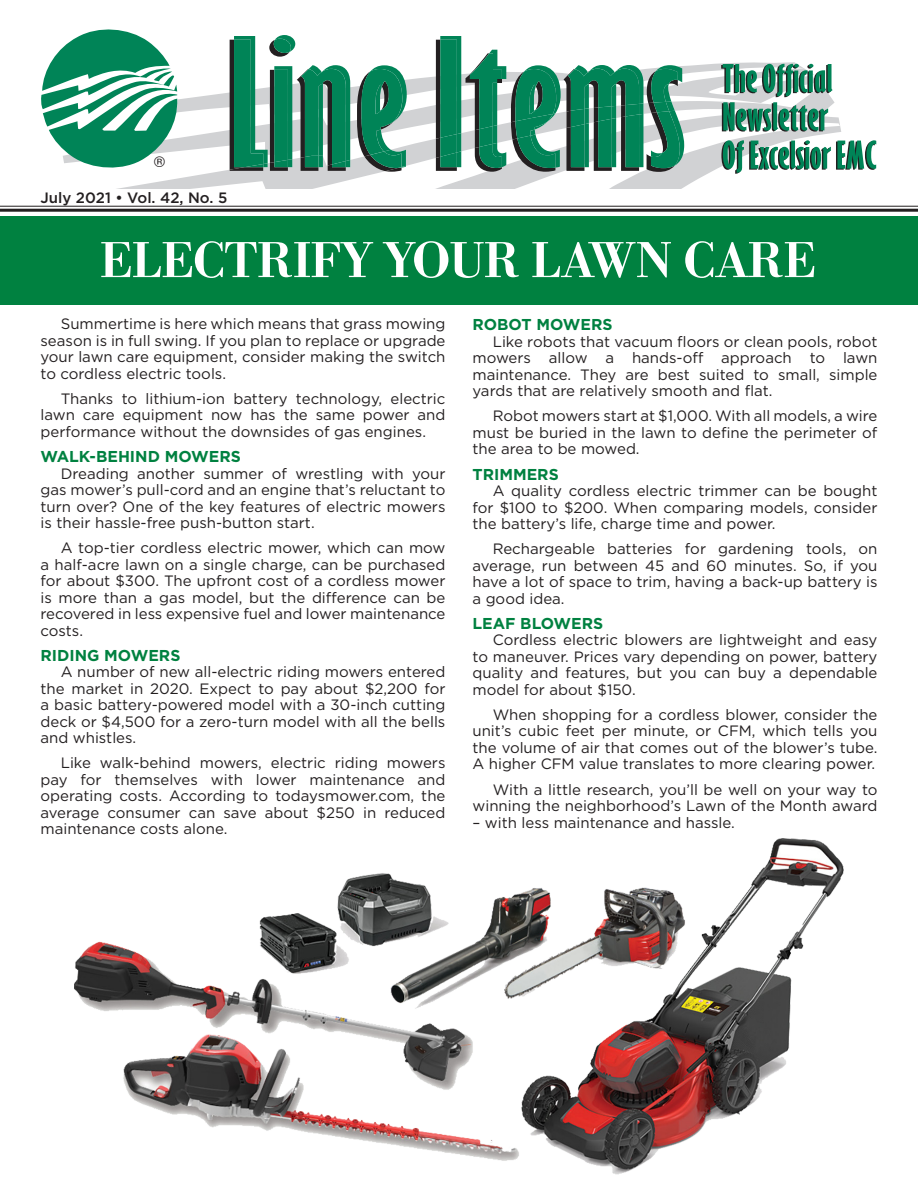
<style>
.page{position:relative;width:918px;height:1188px;background:#fff}
.page>*{position:absolute;margin:0;border:0;box-sizing:border-box;transform-origin:0 0}
.t1{font:500 52.5px "Bodoni URW";letter-spacing:-.02em;color:#fff}
.t2{font:700 15.75px "Gotham";color:#008140}
.t3{font:15px/16.5px "Gotham";color:#231f20;text-align:justify}
.t4{font:500 15px "Gotham";color:#231f20}
.t5{font:14.7px "Helvetica";color:#231f20}
</style>
<div class="page">
<div style="left:0;top:216px;width:918px;height:89px;background:#008140"></div>
<svg style="left:41px;top:29px;width:835px;height:160px"></svg>
<hr style="left:0;top:206px;width:918px;height:1px;background:#231f20">
<hr style="left:0;top:209px;width:918px;height:3px;background:#231f20">
<img style="left:74px;top:838px;width:770px;height:337px">
<p class="t5" style="left:154px;top:151px;width:12px">®</p>
<p class="t4" style="left:40px;top:187px;width:188px">July 2021 • Vol. 42, No. 5</p>
<p class="t1" style="left:100px;top:229px;width:718px">ELECTRIFY YOUR LAWN CARE</p>
<p class="t3" style="left:40px;top:315px;width:407px;text-indent:20px">Summertime is here which means that grass mowing season is in full swing. If you plan to replace or upgrade your lawn care equipment, consider making the switch to cordless electric tools.</p>
<p class="t3" style="left:40px;top:390px;width:407px;text-indent:20px">Thanks to lithium-ion battery technology, electric lawn care equipment now has the same power and performance without the downsides of gas engines.</p>
<p class="t2" style="left:40px;top:446px;width:202px">WALK-BEHIND MOWERS</p>
<p class="t3" style="left:40px;top:465px;width:407px;text-indent:20px">Dreading another summer of wrestling with your gas mower’s pull-cord and an engine that’s reluctant to turn over? One of the key features of electric mowers is their hassle-free push-button start.</p>
<p class="t3" style="left:40px;top:539px;width:407px;text-indent:20px">A top-tier cordless electric mower, which can mow a half-acre lawn on a single charge, can be purchased for about $300. The upfront cost of a cordless mower is more than a gas model, but the difference can be recovered in less expensive fuel and lower maintenance costs.</p>
<p class="t2" style="left:40px;top:645px;width:141px">RIDING MOWERS</p>
<p class="t3" style="left:40px;top:663px;width:406px;text-indent:20px">A number of new all-electric riding mowers entered the market in 2020. Expect to pay about $2,200 for a basic battery-powered model with a 30-inch cutting deck or $4,500 for a zero-turn model with all the bells and whistles.</p>
<p class="t3" style="left:40px;top:755px;width:407px;text-indent:20px">Like walk-behind mowers, electric riding mowers pay for themselves with lower maintenance and operating costs. According to todaysmower.com, the average consumer can save about $250 in reduced maintenance costs alone.</p>
<p class="t2" style="left:472px;top:314px;width:142px">ROBOT MOWERS</p>
<p class="t3" style="left:472px;top:333px;width:407px;text-indent:20px">Like robots that vacuum floors or clean pools, robot mowers allow a hands-off approach to lawn maintenance. They are best suited to small, simple yards that are relatively smooth and flat.</p>
<p class="t3" style="left:472px;top:408px;width:406px;text-indent:20px">Robot mowers start at $1,000. With all models, a wire must be buried in the lawn to define the perimeter of the area to be mowed.</p>
<p class="t2" style="left:472px;top:464px;width:88px">TRIMMERS</p>
<p class="t3" style="left:472px;top:482px;width:407px;text-indent:20px">A quality cordless electric trimmer can be bought for $100 to $200. When comparing models, consider the battery’s life, charge time and power.</p>
<p class="t3" style="left:472px;top:540px;width:407px;text-indent:20px">Rechargeable batteries for gardening tools, on average, run between 45 and 60 minutes. So, if you have a lot of space to trim, having a back-up battery is a good idea.</p>
<p class="t2" style="left:472px;top:613px;width:132px">LEAF BLOWERS</p>
<p class="t3" style="left:472px;top:631px;width:407px;text-indent:20px">Cordless electric blowers are lightweight and easy to maneuver. Prices vary depending on power, battery quality and features, but you can buy a dependable model for about $150.</p>
<p class="t3" style="left:472px;top:706px;width:407px;text-indent:20px">When shopping for a cordless blower, consider the unit’s cubic feet per minute, or CFM, which tells you the volume of air that comes out of the blower’s tube.<br>A higher CFM value translates to more clearing power.</p>
<p class="t3" style="left:472px;top:781px;width:407px;text-align:right">With a little research, you’ll be well on your way to winning the neighborhood’s Lawn of the Month award</p>
<p class="t3" style="left:472px;top:814px;width:264px">– with less maintenance and hassle.</p>
</div>
